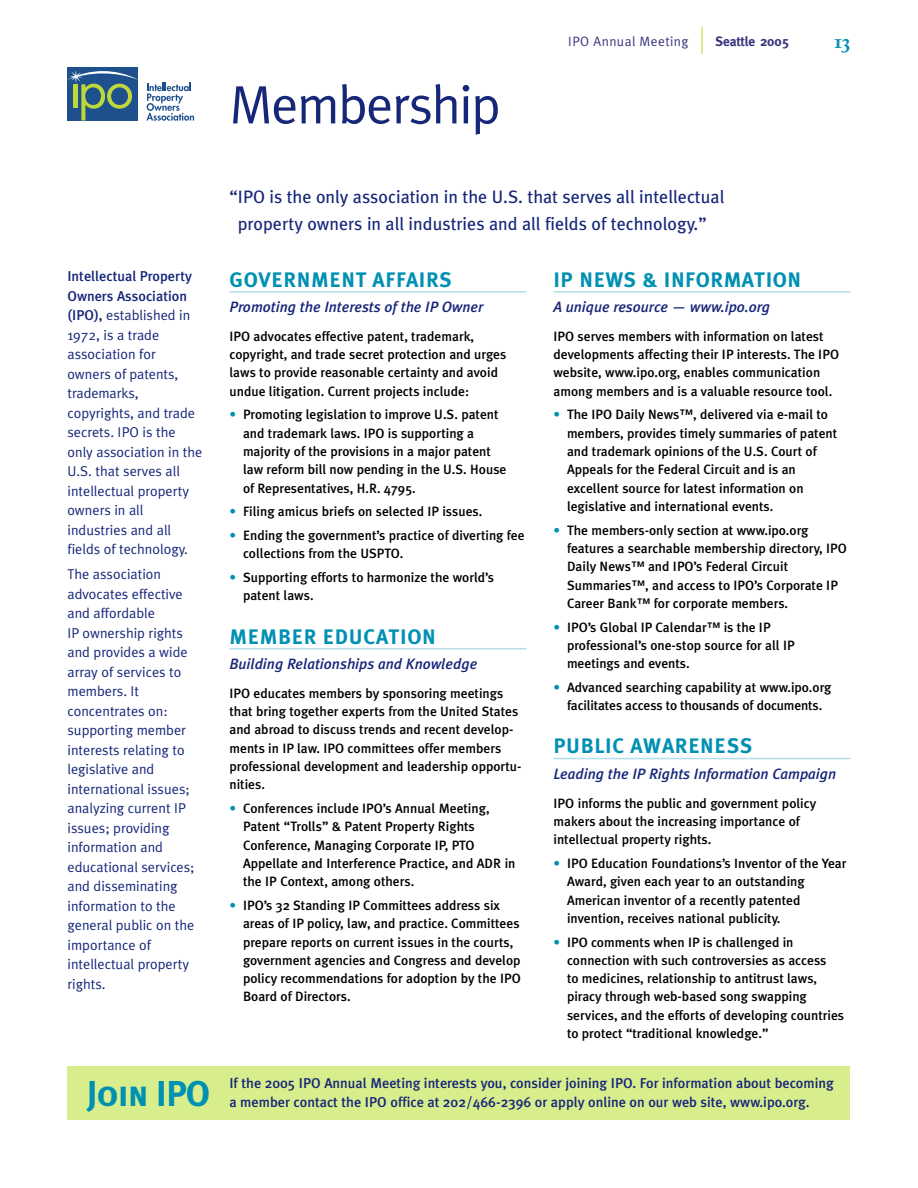
<style>
.page{position:relative;width:918px;height:1188px;background:#fff}
.page>*{position:absolute;margin:0;border:0;box-sizing:border-box;transform-origin:0 0}
.t1{font:54px "Meta Plus Normal";letter-spacing:-.025em;color:#162678}
.t2{font:36px "Meta Plus Bold Caps";letter-spacing:-.025em;color:#0090b2}
.t3{font:21px "Meta Plus Bold Caps";letter-spacing:.03em;color:#0090b2}
.t4{font:18px/27px "Meta Plus";color:#162678;text-align:center}
.t5{font:italic 500 15px "Meta Plus";color:#162678}
.t6{font:14.25px/19.5px "Meta Plus Normal";color:#162678}
.t7{font:500 14.25px/19.5px "Meta Plus";color:#162678}
.t8{font:500 13.5px/18.3px "Meta Plus";color:#000}
.t9{font:13.5px "Meta Plus Normal";letter-spacing:.03em;color:#39357d}
.t10{font:700 13.5px "Meta";color:#39357d}
.s1{font-family:"Meta Plus";font-weight:500}
.s2{color:#0090b2}
</style>
<div class="page">
<div style="left:68px;top:1066px;width:162px;height:54px;background:#d8ee8d"></div>
<svg style="left:702px;top:27px;width:1px;height:27px"></svg>
<hr style="left:230px;top:291px;width:296px;height:1px;background:#b3dee9">
<hr style="left:230px;top:648px;width:296px;height:1px;background:#b3dee9">
<hr style="left:554px;top:291px;width:296px;height:1px;background:#b3dee9">
<hr style="left:554px;top:758px;width:296px;height:1px;background:#b3dee9">
<div style="left:68px;top:68px;width:70px;height:53px;background:#1e508d"></div>
<svg style="left:146px;top:83px;width:48px;height:38px"></svg>
<svg style="left:68px;top:71px;width:70px;height:50px"></svg>
<div style="left:230px;top:1066px;width:620px;height:54px;background:#d8ee8d"></div>
<h1 class="t1" style="left:230px;top:84px;width:273px">Membership</h1>
<p class="t9" style="left:568px;top:36px;width:122px">IPO Annual Meeting</p>
<p class="t10" style="left:716px;top:36px;width:75px">Seattle 2005</p>
<p class="t7" style="left:68px;top:268px;width:126px">Intellectual Property<br>Owners Association</p>
<p class="t6" style="left:68px;top:307px;width:136px"><span class="s1">(IPO),</span> established in<br>1972, is a trade association for owners of patents, trademarks, copyrights, and trade secrets. IPO is the only association in the<br>U.S. that serves all intellectual property owners in all industries and all fields of technology.</p>
<p class="t6" style="left:68px;top:565px;width:129px">The association advocates effective and affordable<br>IP ownership rights and provides a wide array of services to members. It concentrates on: supporting member interests relating to legislative and international issues; analyzing current IP issues; providing information and educational services; and disseminating information to the general public on the importance of intellectual property rights.</p>
<h2 class="t2" style="left:87px;top:1073px;width:125px">Join IPO</h2>
<h3 class="t4" style="left:230px;top:185px;width:496px">“IPO is the only association in the U.S. that serves all intellectual property owners in all industries and all fields of technology.”</h3>
<h3 class="t3" style="left:230px;top:267px;width:224px">GOVERNMENT AFFAIRS</h3>
<p class="t5" style="left:230px;top:301px;width:255px">Promoting the Interests of the IP Owner</p>
<p class="t8" style="left:230px;top:328px;width:278px">IPO advocates effective patent, trademark, copyright, and trade secret protection and urges laws to provide reasonable certainty and avoid undue litigation. Current projects include:</p>
<p class="t8" style="left:243px;top:407px;width:265px;text-indent:-14px"><span class="s2">•</span> Promoting legislation to improve U.S. patent and trademark laws. IPO is supporting a majority of the provisions in a major patent law reform bill now pending in the U.S. House of Representatives, H.R. 4795.</p>
<p class="t8" style="left:230px;top:503px;width:254px"><span class="s2">•</span> Filing amicus briefs on selected IP issues.</p>
<p class="t8" style="left:243px;top:527px;width:283px;text-indent:-14px"><span class="s2">•</span> Ending the government’s practice of diverting fee collections from the USPTO.</p>
<p class="t8" style="left:243px;top:569px;width:253px;text-indent:-14px"><span class="s2">•</span> Supporting efforts to harmonize the world’s patent laws.</p>
<h3 class="t3" style="left:230px;top:624px;width:208px">MEMBER EDUCATION</h3>
<p class="t5" style="left:230px;top:658px;width:249px">Building Relationships and Knowledge</p>
<p class="t8" style="left:230px;top:685px;width:294px">IPO educates members by sponsoring meetings that bring together experts from the United States and abroad to discuss trends and recent develop&shy;ments in IP law. IPO committees offer members professional development and leadership opportu&shy;nities.</p>
<p class="t8" style="left:243px;top:800px;width:274px;text-indent:-14px"><span class="s2">•</span> Conferences include IPO’s Annual Meeting, Patent “Trolls” &amp; Patent Property Rights Conference, Managing Corporate IP, PTO Appellate and Interference Practice, and ADR in the IP Context, among others.</p>
<p class="t8" style="left:243px;top:897px;width:279px;text-indent:-14px"><span class="s2">•</span> IPO’s 32 Standing IP Committees address six areas of IP policy, law, and practice. Committees prepare reports on current issues in the courts, government agencies and Congress and develop policy recommendations for adoption by the IPO Board of Directors.</p>
<h3 class="t3" style="left:554px;top:267px;width:249px">IP NEWS &amp; INFORMATION</h3>
<p class="t5" style="left:554px;top:301px;width:218px">A unique resource — www.ipo.org</p>
<p class="t8" style="left:554px;top:328px;width:287px">IPO serves members with information on latest developments affecting their IP interests. The IPO website, www.ipo.org, enables communication among members and is a valuable resource tool.</p>
<p class="t8" style="left:567px;top:407px;width:272px;text-indent:-14px"><span class="s2">•</span> The IPO Daily News™, delivered via e-mail to members, provides timely summaries of patent and trademark opinions of the U.S. Court of Appeals for the Federal Circuit and is an excellent source for latest information on legislative and international events.</p>
<p class="t8" style="left:567px;top:522px;width:281px;text-indent:-14px"><span class="s2">•</span> The members-only section at www.ipo.org features a searchable membership directory, IPO Daily News™ and IPO’s Federal Circuit Summaries™, and access to IPO’s Corporate IP Career Bank™ for corporate members.</p>
<p class="t8" style="left:567px;top:619px;width:229px;text-indent:-14px"><span class="s2">•</span> IPO’s Global IP Calendar™ is the IP professional’s one-stop source for all IP meetings and events.</p>
<p class="t8" style="left:554px;top:679px;width:279px;text-align:center"><span class="s2">•</span> Advanced searching capability at www.ipo.org facilitates access to thousands of documents.</p>
<h3 class="t3" style="left:554px;top:734px;width:200px">PUBLIC AWARENESS</h3>
<p class="t5" style="left:554px;top:767px;width:284px">Leading the IP Rights Information Campaign</p>
<p class="t8" style="left:554px;top:795px;width:264px">IPO informs the public and government policy makers about the increasing importance of intellectual property rights.</p>
<p class="t8" style="left:567px;top:855px;width:281px;text-indent:-14px"><span class="s2">•</span> IPO Education Foundations’s Inventor of the Year Award, given each year to an outstanding American inventor of a recently patented invention, receives national publicity.</p>
<p class="t8" style="left:567px;top:934px;width:279px;text-indent:-14px"><span class="s2">•</span> IPO comments when IP is challenged in connection with such controversies as access<br>to medicines, relationship to antitrust laws, piracy through web-based song swapping services, and the efforts of developing countries to protect “traditional knowledge.”</p>
<p class="t7" style="left:230px;top:1074px;width:606px">If the 2005 IPO Annual Meeting interests you, consider joining IPO. For information about becoming a member contact the IPO office at 202/466-2396 or apply online on our web site, www.ipo.org.</p>
</div>
